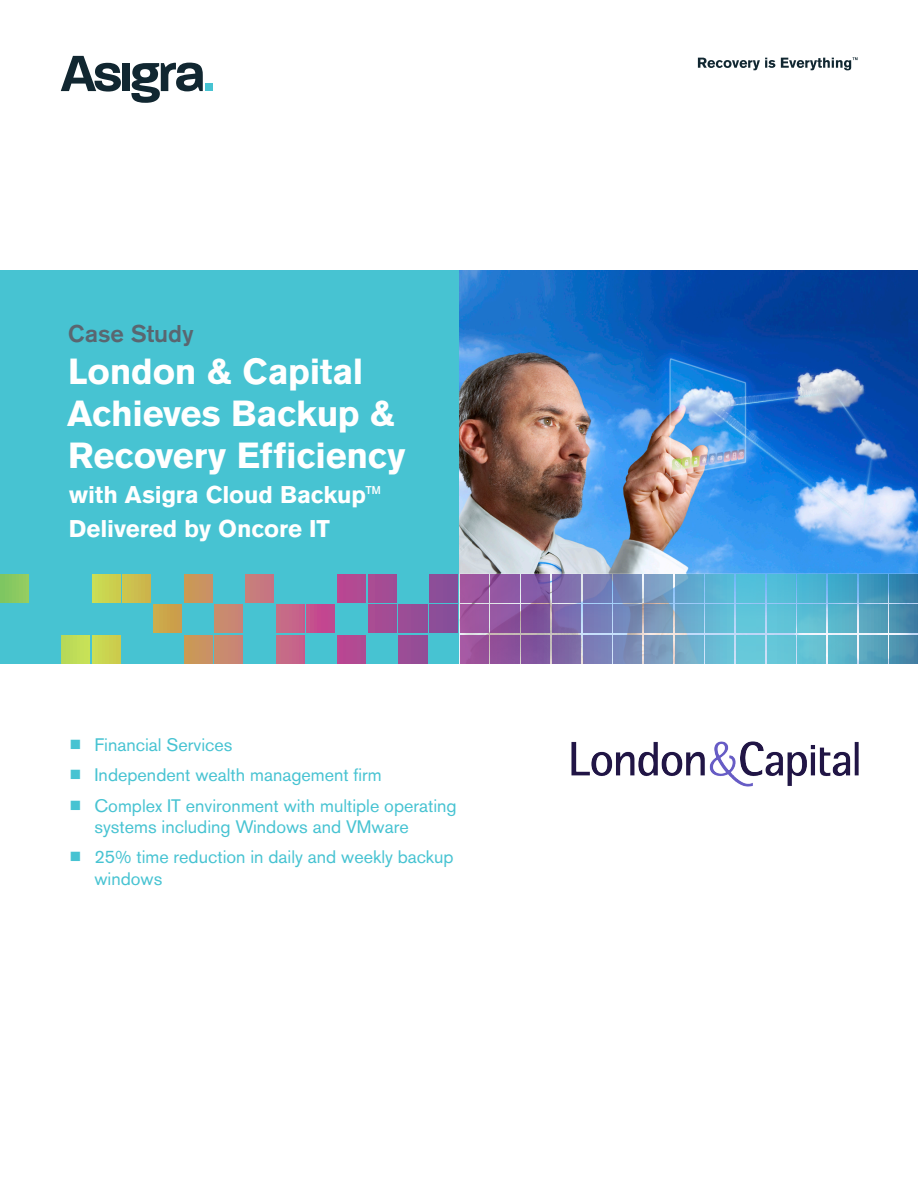
<style>
.page{position:relative;width:918px;height:1188px;background:#fff}
.page>*{position:absolute;margin:0;border:0;box-sizing:border-box;transform-origin:0 0}
.t1{font:700 36px/42px "Akzidenz Grotesk Std";letter-spacing:-.01em;color:#fff}
.sub-title{font:700 24px/34.5px "Akzidenz Grotesk Std";letter-spacing:-.005em;color:#fff}
.sub-title-2{font:500 24px "Akzidenz Grotesk Std";letter-spacing:-.005em;color:#5a6670}
.t2{font:18px/21.6px "Akzidenz Grotesk Std";color:#47c3d2}
.s1{font-weight:400}
</style>
<div class="page">
<div style="left:123px;top:63px;width:7px;height:28px;background:#112731"></div>
<div style="left:205px;top:83px;width:7px;height:8px;background:#47c3d2"></div>
<svg style="left:61px;top:56px;width:60px;height:36px"></svg>
<svg style="left:131px;top:63px;width:72px;height:40px"></svg>
<svg style="left:698px;top:58px;width:77px;height:12px"></svg>
<svg style="left:781px;top:57px;width:77px;height:13px"></svg>
<div style="left:0;top:270px;width:459px;height:393px;background:#47c3d2"></div>
<img style="left:459px;top:270px;width:459px;height:393px">
<div style="left:890px;top:635px;width:28px;height:28px;background:linear-gradient(to right,#4f98b3,#4780a3)"></div>
<div style="left:859px;top:635px;width:28px;height:28px;background:#56a3bc"></div>
<div style="left:829px;top:635px;width:28px;height:28px;background:#5db6ca"></div>
<div style="left:798px;top:635px;width:28px;height:28px;background:#67c2d4"></div>
<div style="left:767px;top:635px;width:28px;height:28px;background:#64c6d8"></div>
<div style="left:736px;top:635px;width:29px;height:28px;background:#66c8da"></div>
<div style="left:706px;top:635px;width:28px;height:28px;background:#69bed6"></div>
<div style="left:675px;top:635px;width:28px;height:28px;background:#79b0cb"></div>
<div style="left:644px;top:635px;width:29px;height:28px;background:#7d9bbd"></div>
<div style="left:614px;top:635px;width:28px;height:28px;background:#798ab7"></div>
<div style="left:583px;top:635px;width:28px;height:28px;background:#7b7fb8"></div>
<div style="left:552px;top:635px;width:28px;height:28px;background:#7d65a3"></div>
<div style="left:522px;top:635px;width:28px;height:28px;background:#7f549d"></div>
<div style="left:491px;top:635px;width:28px;height:28px;background:#8d509a"></div>
<div style="left:460px;top:635px;width:28px;height:28px;background:#9d539b"></div>
<div style="left:399px;top:635px;width:28px;height:28px;background:#974d96"></div>
<div style="left:338px;top:635px;width:28px;height:28px;background:#b44992"></div>
<div style="left:276px;top:635px;width:28px;height:28px;background:#c66889"></div>
<div style="left:215px;top:635px;width:28px;height:28px;background:#c98871"></div>
<div style="left:184px;top:635px;width:28px;height:28px;background:#ca965c"></div>
<div style="left:92px;top:635px;width:28px;height:28px;background:#cbd44f"></div>
<div style="left:61px;top:635px;width:28px;height:28px;background:#bfdd58"></div>
<div style="left:890px;top:605px;width:28px;height:28px;background:linear-gradient(to right,#4e98b3,#3e7ba2)"></div>
<div style="left:859px;top:605px;width:28px;height:28px;background:#55a2bc"></div>
<div style="left:829px;top:605px;width:28px;height:28px;background:#5ab3c9"></div>
<div style="left:798px;top:605px;width:28px;height:28px;background:linear-gradient(to right,#5ec3d7,#60bbcf)"></div>
<div style="left:767px;top:605px;width:28px;height:28px;background:#5fc3d8"></div>
<div style="left:736px;top:605px;width:29px;height:28px;background:#61c6da"></div>
<div style="left:706px;top:605px;width:28px;height:28px;background:#64bcd6"></div>
<div style="left:675px;top:605px;width:28px;height:28px;background:linear-gradient(to right,#71a3c5,#68b3d3)"></div>
<div style="left:644px;top:605px;width:29px;height:28px;background:linear-gradient(to bottom,#7894b4,#809fc0)"></div>
<div style="left:614px;top:605px;width:28px;height:28px;background:linear-gradient(to right,#7489c3,#7284a9)"></div>
<div style="left:583px;top:605px;width:28px;height:28px;background:#777cb8"></div>
<div style="left:552px;top:605px;width:28px;height:28px;background:linear-gradient(to right,#7e62a7,#7872b3)"></div>
<div style="left:522px;top:605px;width:28px;height:28px;background:#7c4e98"></div>
<div style="left:491px;top:605px;width:28px;height:28px;background:linear-gradient(to right,#9858a2,#86509a)"></div>
<div style="left:460px;top:605px;width:28px;height:28px;background:#9e57a0"></div>
<div style="left:430px;top:605px;width:28px;height:28px;background:#884e99"></div>
<div style="left:399px;top:605px;width:28px;height:28px;background:#974d96"></div>
<div style="left:368px;top:605px;width:28px;height:28px;background:#a54c93"></div>
<div style="left:307px;top:605px;width:28px;height:28px;background:linear-gradient(to right,#c7518d,#bf4491)"></div>
<div style="left:276px;top:605px;width:28px;height:28px;background:#c66889"></div>
<div style="left:215px;top:605px;width:28px;height:28px;background:#c98871"></div>
<div style="left:153px;top:605px;width:29px;height:28px;background:#cca34a"></div>
<div style="left:890px;top:574px;width:28px;height:28px;background:linear-gradient(to bottom,#277aa9,#4085a9)"></div>
<div style="left:859px;top:574px;width:28px;height:28px;background:linear-gradient(to bottom,#3291ba,#479abb)"></div>
<div style="left:829px;top:574px;width:28px;height:28px;background:#3fa7c8"></div>
<div style="left:798px;top:574px;width:28px;height:28px;background:#4ab5d2"></div>
<div style="left:767px;top:574px;width:28px;height:28px;background:#52bdd8"></div>
<div style="left:736px;top:574px;width:29px;height:28px;background:#54c0db"></div>
<div style="left:706px;top:574px;width:28px;height:28px;background:#5bb8d6"></div>
<svg style="left:675px;top:574px;width:28px;height:28px"></svg>
<svg style="left:644px;top:574px;width:29px;height:28px"></svg>
<svg style="left:614px;top:574px;width:28px;height:28px"></svg>
<div style="left:583px;top:574px;width:28px;height:28px;background:linear-gradient(to right,#8379b0,#7180b9)"></div>
<svg style="left:552px;top:574px;width:28px;height:28px"></svg>
<svg style="left:522px;top:574px;width:28px;height:28px"></svg>
<div style="left:491px;top:574px;width:28px;height:28px;background:#9058a3"></div>
<div style="left:460px;top:574px;width:28px;height:28px;background:#9f57a0"></div>
<div style="left:430px;top:574px;width:28px;height:28px;background:#884e99"></div>
<div style="left:368px;top:574px;width:28px;height:28px;background:#a54c93"></div>
<div style="left:338px;top:574px;width:28px;height:28px;background:#b44992"></div>
<div style="left:245px;top:574px;width:29px;height:28px;background:#c77b7e"></div>
<div style="left:184px;top:574px;width:28px;height:28px;background:#ca965c"></div>
<div style="left:123px;top:574px;width:28px;height:28px;background:#ccbd4e"></div>
<div style="left:92px;top:574px;width:28px;height:28px;background:#cbd44f"></div>
<div style="left:0;top:574px;width:28px;height:28px;background:#89c961"></div>
<img style="left:571px;top:742px;width:288px;height:44px">
<p class="sub-title-2" style="left:68px;top:319px;width:127px">Case Study</p>
<p class="t1" style="left:67px;top:350px;width:340px">London &amp; Capital<br>Achieves Backup &amp;<br>Recovery Efficiency</p>
<p class="sub-title" style="left:69px;top:477px;width:314px">with Asigra Cloud Backup<span class="s1">™<br></span>Delivered by Oncore IT</p>
<p class="t2" style="left:94px;top:734px;width:140px">Financial Services</p>
<p class="t2" style="left:94px;top:764px;width:289px">Independent wealth management firm</p>
<p class="t2" style="left:94px;top:794px;width:364px">Complex IT environment with multiple operating systems including Windows and VMware</p>
<p class="t2" style="left:94px;top:846px;width:361px">25% time reduction in daily and weekly backup windows</p>
</div>
